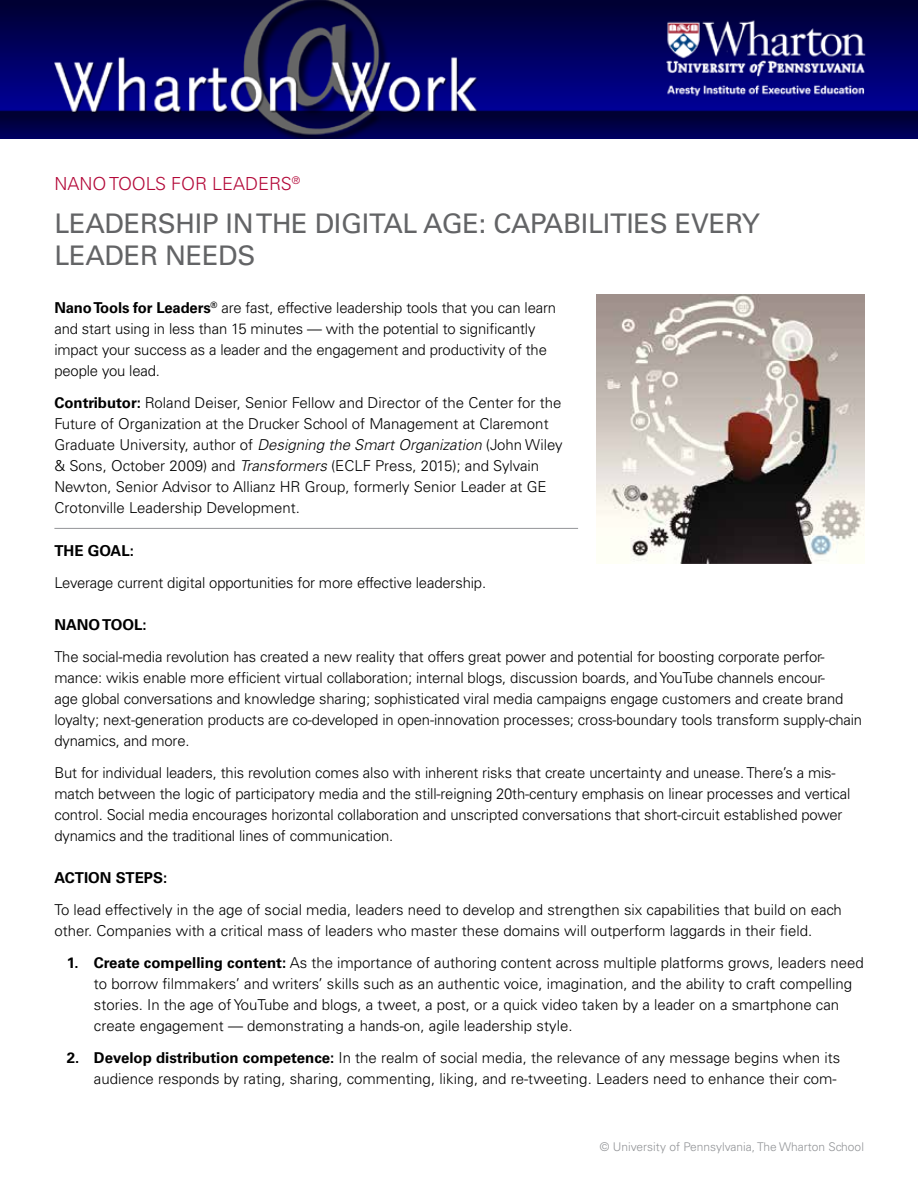
<style>
.page{position:relative;width:918px;height:1188px;background:#fff}
.page>*{position:absolute;margin:0;border:0;box-sizing:border-box;transform-origin:0 0}
.t1{font:27px/32.4px "Univers";letter-spacing:-.01em;color:#636466}
.t2{font:300 18px "Univers";color:#b30838}
.t3{font:300 15px/21px "Univers";letter-spacing:-.01em;color:#000}
.t4{font:700 15px "Univers";color:#000}
.t5{font:300 12px "Univers";color:#939598}
.s1{font-weight:700}
.s2{font-style:italic}
</style>
<div class="page">
<img style="left:0;top:0;width:918px;height:138px">
<hr style="left:54px;top:528px;width:524px;height:1px;background:#939598">
<img style="left:596px;top:295px;width:268px;height:269px">
<p class="t2" style="left:54px;top:173px;width:247px">NANO TOOLS FOR LEADERS<sup>®</sup></p>
<h1 class="t1" style="left:54px;top:207px;width:707px">LEADERSHIP IN THE DIGITAL AGE: CAPABILITIES EVERY<br>LEADER NEEDS</h1>
<p class="t3" style="left:54px;top:298px;width:503px"><span class="s1">Nano Tools for Leaders</span><sup>®</sup> are fast, effective leadership tools that you can learn and start using in less than 15 minutes — with the potential to significantly impact your success as a leader and the engagement and productivity of the people you lead.</p>
<p class="t3" style="left:54px;top:392px;width:510px"><span class="s1">Contributor:</span> Roland Deiser, Senior Fellow and Director of the Center for the Future of Organization at the Drucker School of Management at Claremont Graduate University, author of <span class="s2">Designing the Smart Organization</span> (John Wiley &amp; Sons, October 2009) and <span class="s2">Transformers</span> (ECLF Press, 2015); and Sylvain Newton, Senior Advisor to Allianz HR Group, formerly Senior Leader at GE Crotonville Leadership Development.</p>
<p class="t4" style="left:54px;top:542px;width:81px">THE GOAL:</p>
<p class="t3" style="left:54px;top:572px;width:433px">Leverage current digital opportunities for more effective leadership.</p>
<p class="t4" style="left:54px;top:616px;width:94px">NANO TOOL:</p>
<p class="t3" style="left:54px;top:646px;width:809px">The social-media revolution has created a new reality that offers great power and potential for boosting corporate perfor&shy;mance: wikis enable more efficient virtual collaboration; internal blogs, discussion boards, and YouTube channels encour-<br>age global conversations and knowledge sharing; sophisticated viral media campaigns engage customers and create brand loyalty; next-generation products are co-developed in open-innovation processes; cross-boundary tools transform supply-chain dynamics, and more.</p>
<p class="t3" style="left:54px;top:762px;width:798px">But for individual leaders, this revolution comes also with inherent risks that create uncertainty and unease. There’s a mis&shy;match between the logic of participatory media and the still-reigning 20th-century emphasis on linear processes and vertical control. Social media encourages horizontal collaboration and unscripted conversations that short-circuit established power dynamics and the traditional lines of communication.</p>
<p class="t4" style="left:54px;top:869px;width:114px">ACTION STEPS:</p>
<p class="t3" style="left:54px;top:899px;width:789px">To lead effectively in the age of social media, leaders need to develop and strengthen six capabilities that build on each other. Companies with a critical mass of leaders who master these domains will outperform laggards in their field.</p>
<p class="t3" style="left:94px;top:952px;width:771px;text-indent:-27px"><span class="s1">1. Create compelling content:</span> As the importance of authoring content across multiple platforms grows, leaders need to borrow filmmakers’ and writers’ skills such as an authentic voice, imagination, and the ability to craft compelling stories. In the age of YouTube and blogs, a tweet, a post, or a quick video taken by a leader on a smartphone can create engagement — demonstrating a hands-on, agile leadership style.</p>
<p class="t3" style="left:67px;top:1047px;width:775px;text-align:right"><span class="s1">2. Develop distribution competence:</span> In the realm of social media, the relevance of any message begins when its audience responds by rating, sharing, commenting, liking, and re-tweeting. Leaders need to enhance their com-</p>
<p class="t5" style="left:600px;top:1140px;width:266px">© University of Pennsylvania, The Wharton School</p>
</div>
